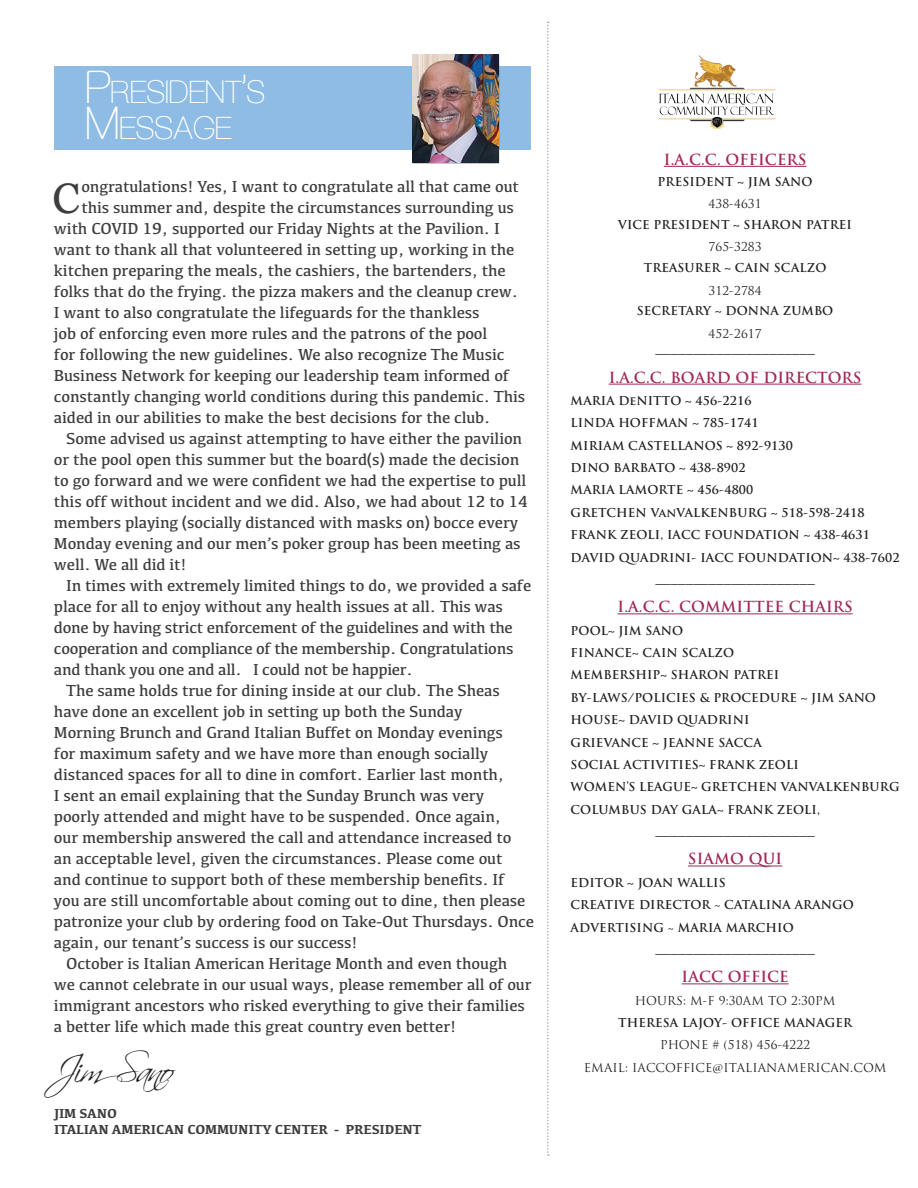
<style>
.page{position:relative;width:918px;height:1188px;background:#fff}
.page>*{position:absolute;margin:0;border:0;box-sizing:border-box;transform-origin:0 0}
.t1{font:42.6px "Georgia";color:#3e3e3f}
.t2{font:37.5px "Scriptina";letter-spacing:-.08em;color:#231f20}
.t3{font:31.5px/36px "Aovel Sans";color:#fff}
.t4{font:16.5px/21px "Kefa";letter-spacing:-.01em;color:#3e3e3f}
.t5{font:700 14.85px "Trajan Pro";color:#231f20}
.t6{font:700 14.85px "Trajan Pro";letter-spacing:.01em;color:#a22857}
.t7{font:700 13.5px "Kefa";letter-spacing:-.01em;color:#3e3e3f}
.t8{font:700 12px "Trajan Pro";letter-spacing:.01em;color:#231f20}
.t9{font:12px "Trajan Pro";letter-spacing:.01em;color:#231f20}
.s1{font-size:45px}
.s2{font-size:40.5px}
.s3{font-weight:400}
</style>
<div class="page">
<hr style="left:664px;top:166px;width:142px;height:1px;background:#a22857">
<hr style="left:609px;top:384px;width:252px;height:1px;background:#a22857">
<hr style="left:617px;top:613px;width:236px;height:1px;background:#a22857">
<hr style="left:688px;top:866px;width:94px;height:1px;background:#a22857">
<hr style="left:682px;top:984px;width:107px;height:1px;background:#a22857">
<svg style="left:547px;top:22px;width:2px;height:1134px"></svg>
<div style="left:54px;top:66px;width:476px;height:83px;background:#8ebce4"></div>
<div style="left:413px;top:55px;width:86px;height:109px;background:#231f20;opacity:.45"></div>
<img style="left:413px;top:55px;width:85px;height:107px">
<img style="left:658px;top:56px;width:118px;height:72px">
<p class="t3" style="left:86px;top:74px;width:181px"><span class="s1">P</span>RESIDENT<span class="s2">’</span>S<br><span class="s1">M</span>ESSAGE</p>
<p class="t1" style="left:52px;top:167px;width:29px">C</p>
<p class="t4" style="left:81px;top:176px;width:439px">ongratulations! Yes, I want to congratulate all that came out</p>
<p class="t4" style="left:81px;top:197px;width:434px">this summer and, despite the circumstances surrounding us</p>
<p class="t4" style="left:54px;top:218px;width:447px">with COVID 19, supported our Friday Nights at the Pavilion. I</p>
<p class="t4" style="left:54px;top:239px;width:462px">want to thank all that volunteered in setting up, working in the</p>
<p class="t4" style="left:54px;top:260px;width:453px">kitchen preparing the meals, the cashiers, the bartenders, the</p>
<p class="t4" style="left:54px;top:281px;width:466px">folks that do the frying. the pizza makers and the cleanup crew.</p>
<p class="t4" style="left:54px;top:302px;width:473px">I want to also congratulate the lifeguards for the thankless<br>job of enforcing even more rules and the patrons of the pool<br>for following the new guidelines. We also recognize The Music Business Network for keeping our leadership team informed of constantly changing world conditions during this pandemic. This aided in our abilities to make the best decisions for the club.</p>
<p class="t4" style="left:54px;top:428px;width:476px;text-indent:12px">Some advised us against attempting to have either the pavilion or the pool open this summer but the board(s) made the decision to go forward and we were confident we had the expertise to pull this off without incident and we did. Also, we had about 12 to 14 members playing (socially distanced with masks on) bocce every Monday evening and our men’s poker group has been meeting as well. We all did it!</p>
<p class="t4" style="left:54px;top:575px;width:479px;text-indent:12px">In times with extremely limited things to do, we provided a safe place for all to enjoy without any health issues at all. This was done by having strict enforcement of the guidelines and with the cooperation and compliance of the membership. Congratulations and thank you one and all. I could not be happier.</p>
<p class="t4" style="left:54px;top:680px;width:482px;text-indent:12px">The same holds true for dining inside at our club. The Sheas have done an excellent job in setting up both the Sunday<br>Morning Brunch and Grand Italian Buffet on Monday evenings<br>for maximum safety and we have more than enough socially distanced spaces for all to dine in comfort. Earlier last month,<br>I sent an email explaining that the Sunday Brunch was very poorly attended and might have to be suspended. Once again,<br>our membership answered the call and attendance increased to<br>an acceptable level, given the circumstances. Please come out<br>and continue to support both of these membership benefits. If you are still uncomfortable about coming out to dine, then please patronize your club by ordering food on Take-Out Thursdays. Once again, our tenant’s success is our success!</p>
<p class="t4" style="left:54px;top:953px;width:479px;text-indent:12px">October is Italian American Heritage Month and even though we cannot celebrate in our usual ways, please remember all of our immigrant ancestors who risked everything to give their families a better life which made this great country even better!</p>
<p class="t2" style="left:50px;top:1047px;width:124px">JimSano</p>
<p class="t7" style="left:54px;top:1104px;width:65px">JIM SANO</p>
<p class="t7" style="left:54px;top:1121px;width:369px">ITALIAN AMERICAN COMMUNITY CENTER - PRESIDENT</p>
<p class="t6" style="left:664px;top:150px;width:144px">I.A.C.C. OFFICERS</p>
<p class="t8" style="left:658px;top:174px;width:156px">PRESIDENT ~ JIM SANO</p>
<p class="t9" style="left:709px;top:196px;width:55px">438-4631</p>
<p class="t8" style="left:618px;top:217px;width:235px">VICE PRESIDENT ~ SHARON PATREI</p>
<p class="t9" style="left:709px;top:239px;width:55px">765-3283</p>
<p class="t8" style="left:644px;top:260px;width:184px">TREASURER ~ CAIN SCALZO</p>
<p class="t9" style="left:709px;top:283px;width:55px">312-2784</p>
<p class="t8" style="left:637px;top:304px;width:198px">SECRETARY ~ DONNA ZUMBO</p>
<p class="t9" style="left:709px;top:326px;width:55px">452-2617</p>
<p class="t5" style="left:655px;top:338px;width:161px">_____________________</p>
<p class="t6" style="left:609px;top:368px;width:254px">I.A.C.C. BOARD OF DIRECTORS</p>
<p class="t8" style="left:571px;top:393px;width:182px">MARIA DeNITTO ~ 456-2216</p>
<p class="t8" style="left:571px;top:416px;width:190px">LINDA HOFFMAN ~ 785-1741</p>
<p class="t8" style="left:571px;top:438px;width:224px">MIRIAM CASTELLANOS ~ 892-9130</p>
<p class="t8" style="left:571px;top:460px;width:177px">DINO BARBATO ~ 438-8902</p>
<p class="t8" style="left:571px;top:483px;width:184px">MARIA LAMORTE ~ 456-4800</p>
<p class="t8" style="left:571px;top:505px;width:295px">GRETCHEN VanVALKENBURG ~ 518-598-2418</p>
<p class="t8" style="left:571px;top:527px;width:301px">FRANK ZEOLI, IACC FOUNDATION ~ 438-4631</p>
<p class="t8" style="left:571px;top:550px;width:330px">DAVID QUADRINI- IACC FOUNDATION~ 438-7602</p>
<p class="t5" style="left:655px;top:568px;width:161px">_____________________</p>
<p class="t6" style="left:617px;top:598px;width:237px">I.A.C.C. COMMITTEE CHAIRS</p>
<p class="t8" style="left:571px;top:623px;width:114px">POOL~ JIM SANO</p>
<p class="t8" style="left:571px;top:645px;width:165px">FINANCE~ CAIN SCALZO</p>
<p class="t8" style="left:571px;top:668px;width:210px">MEMBERSHIP~ SHARON PATREI</p>
<p class="t8" style="left:571px;top:690px;width:307px">BY-LAWS/POLICIES &amp; PROCEDURE ~ JIM SANO</p>
<p class="t8" style="left:571px;top:712px;width:180px">HOUSE~ DAVID QUADRINI</p>
<p class="t8" style="left:571px;top:735px;width:193px">GRIEVANCE ~ JEANNE SACCA</p>
<p class="t8" style="left:571px;top:757px;width:230px">SOCIAL ACTIVITIES~ FRANK ZEOLI</p>
<p class="t8" style="left:571px;top:779px;width:330px">WOMEN’S LEAGUE~ GRETCHEN VANVALKENBURG</p>
<p class="t8" style="left:571px;top:802px;width:251px">COLUMBUS DAY GALA~ FRANK ZEOLI,</p>
<p class="t5" style="left:655px;top:820px;width:161px">_____________________</p>
<p class="t6" style="left:688px;top:850px;width:96px">SIAMO QUI</p>
<p class="t8" style="left:571px;top:875px;width:156px">EDITOR ~ JOAN WALLIS</p>
<p class="t8" style="left:571px;top:897px;width:285px">CREATIVE DIRECTOR <span class="s3">~</span> CATALINA ARANGO</p>
<p class="t8" style="left:571px;top:920px;width:225px">ADVERTISING <span class="s3">~</span> MARIA MARCHIO</p>
<p class="t5" style="left:655px;top:938px;width:161px">_____________________</p>
<p class="t6" style="left:682px;top:968px;width:109px">IACC OFFICE</p>
<p class="t9" style="left:635px;top:993px;width:202px">HOURS: M-F 9:30AM TO 2:30PM</p>
<p class="t8" style="left:618px;top:1015px;width:236px">THERESA LAJOY- OFFICE MANAGER</p>
<p class="t9" style="left:660px;top:1038px;width:152px">PHONE # (518) 456-4222</p>
<p class="t9" style="left:584px;top:1060px;width:304px">EMAIL: IACCOFFICE@ITALIANAMERICAN.COM</p>
</div>
